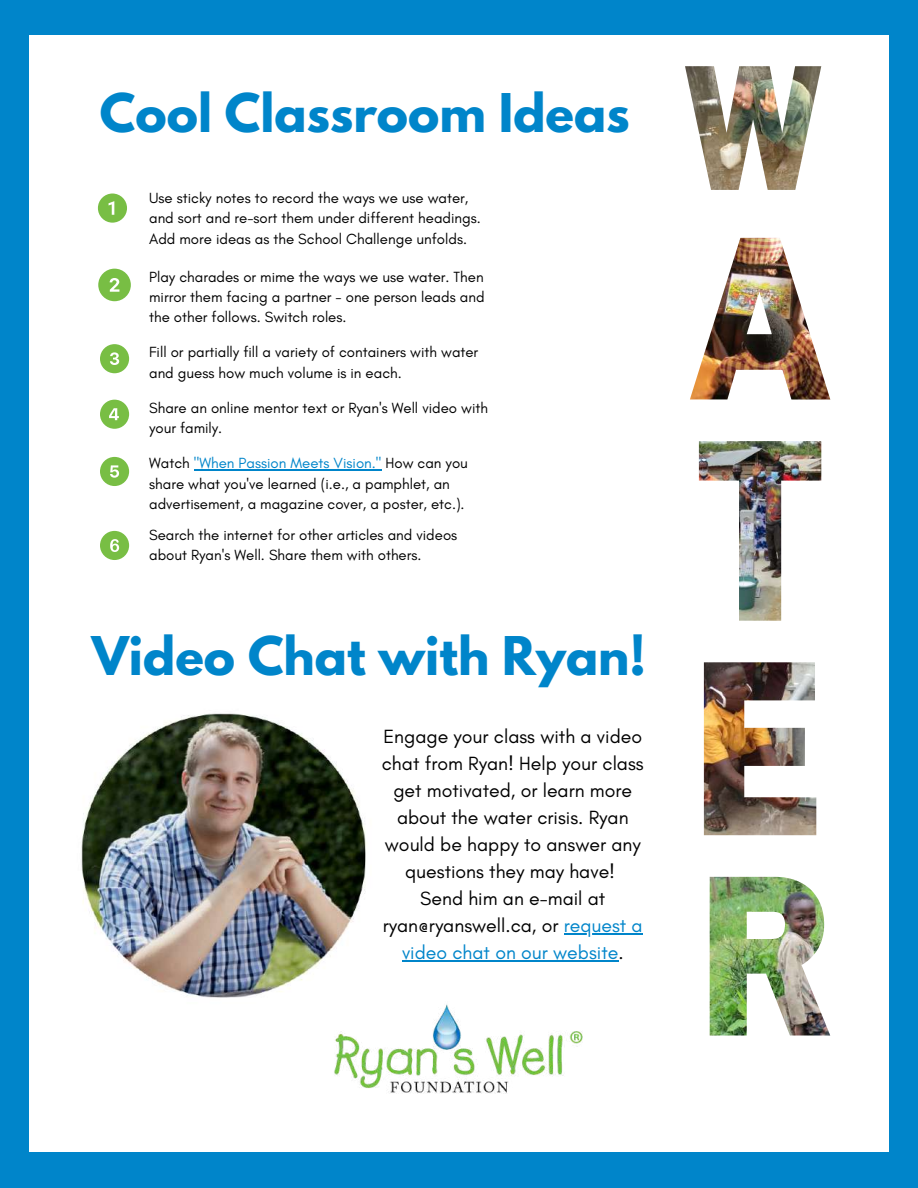
<style>
.page{position:relative;width:918px;height:1188px;background:#0085ca}
.page>*{position:absolute;margin:0;border:0;box-sizing:border-box;transform-origin:0 0}
.t1{font:700 47.25px "League Spartan";color:#0085ca}
.t2{font:19.5px/27px "Glacial Indifference";color:#000;text-align:center}
.t3{font:15px/20.2px "Glacial Indifference";color:#000}
.s1{color:#0085ca}
</style>
<div class="page">
<div style="left:29px;top:36px;width:859px;height:1116px;background:#fff"></div>
<svg style="left:98px;top:194px;width:29px;height:29px"></svg>
<svg style="left:98px;top:269px;width:33px;height:32px"></svg>
<svg style="left:100px;top:344px;width:29px;height:29px"></svg>
<svg style="left:100px;top:400px;width:29px;height:29px"></svg>
<svg style="left:100px;top:457px;width:29px;height:29px"></svg>
<div style="left:100px;top:531px;width:29px;height:29px;background:#78be44;border-radius:50%"></div>
<svg style="left:110px;top:539px;width:9px;height:13px"></svg>
<img style="left:81px;top:713px;width:285px;height:285px">
<img style="left:685px;top:66px;width:136px;height:124px">
<img style="left:690px;top:238px;width:140px;height:162px">
<img style="left:699px;top:441px;width:122px;height:180px">
<img style="left:704px;top:662px;width:112px;height:173px">
<img style="left:710px;top:877px;width:120px;height:159px">
<img style="left:329px;top:961px;width:254px;height:133px">
<hr style="left:194px;top:469px;width:187px;height:2px;background:#0085ca">
<hr style="left:564px;top:934px;width:79px;height:1px;background:#0085ca">
<hr style="left:402px;top:961px;width:216px;height:1px;background:#0085ca">
<h1 class="t1" style="left:100px;top:89px;width:531px">Cool Classroom Ideas</h1>
<p class="t3" style="left:149px;top:188px;width:333px">Use sticky notes to record the ways we use water, and sort and re-sort them under different headings.<br>Add more ideas as the School Challenge unfolds.</p>
<p class="t3" style="left:149px;top:266px;width:337px;text-align:justify">Play charades or mime the ways we use water. Then mirror them facing a partner - one person leads and the other follows. Switch roles.</p>
<p class="t3" style="left:149px;top:342px;width:331px">Fill or partially fill a variety of containers with water and guess how much volume is in each.</p>
<p class="t3" style="left:149px;top:397px;width:340px">Share an online mentor text or Ryan's Well video with your family.</p>
<p class="t3" style="left:149px;top:453px;width:320px">Watch <span class="s1">"When Passion Meets Vision."</span> How can you share what you've learned (i.e., a pamphlet, an advertisement, a magazine cover, a poster, etc.).</p>
<p class="t3" style="left:149px;top:524px;width:310px">Search the internet for other articles and videos about Ryan's Well. Share them with others.</p>
<h1 class="t1" style="left:92px;top:632px;width:556px">Video Chat with Ryan!</h1>
<p class="t2" style="left:382px;top:723px;width:263px">Engage your class with a video chat from Ryan! Help your class get motivated, or learn more about the water crisis. Ryan would be happy to answer any questions they may have!<br>Send him an e-mail at ryan@ryanswell.ca, or <span class="s1">request a video chat on our website</span>.</p>
</div>
